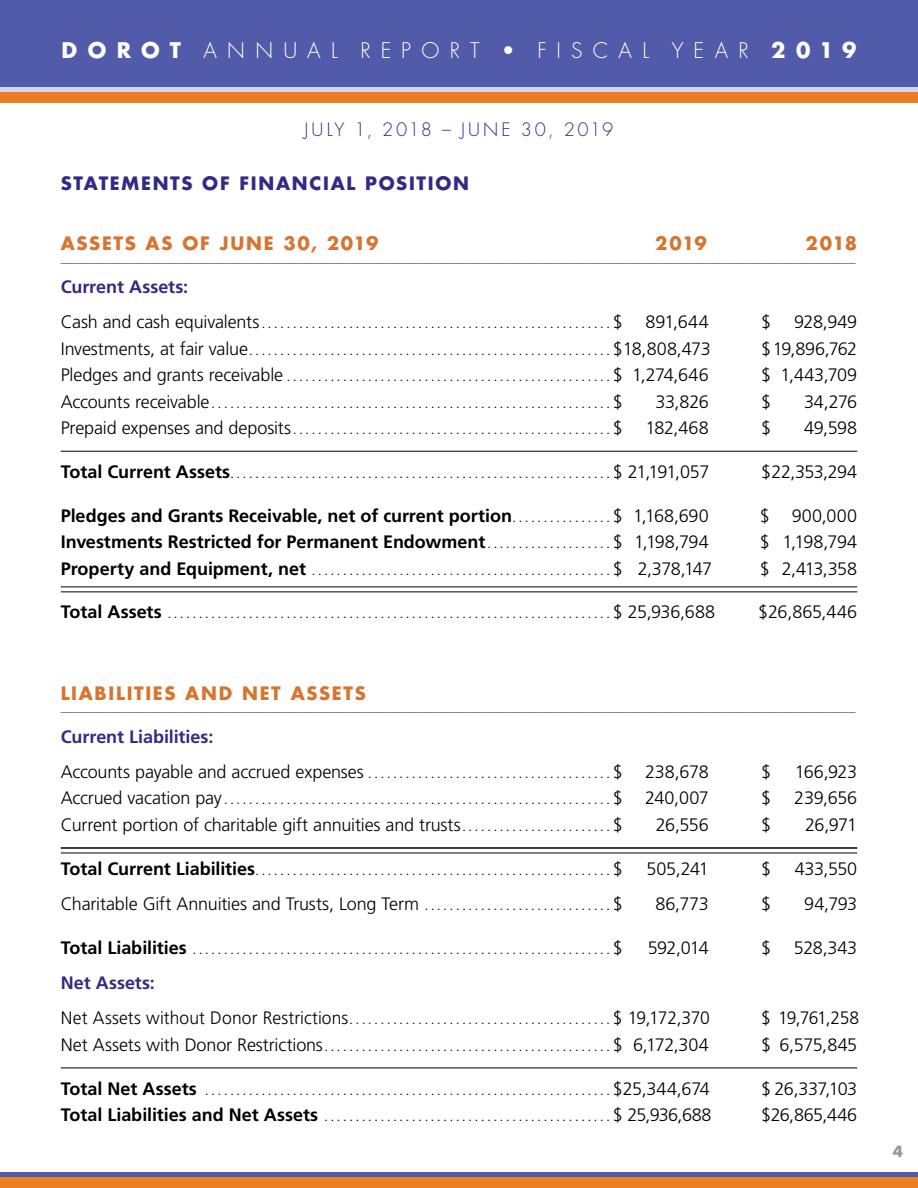
<style>
.page{position:relative;width:918px;height:1188px;background:#fff}
.page>*{position:absolute;margin:0;border:0;box-sizing:border-box;transform-origin:0 0}
.t1{font:300 21px "Futura Std";letter-spacing:.495em;color:#fff}
.t2{font:300 18px/34.8px "Frutiger CE";letter-spacing:-.01em;color:#000}
.t3{font:700 18px "Frutiger CE";color:#000}
.t4{font:700 18px "Futura Std";letter-spacing:.095em;color:#d67430}
.t5{font:700 18px "Futura Std";letter-spacing:.095em;color:#332a86}
.t6{font:300 18px "Futura Std";letter-spacing:.15em;color:#332a86}
.t7{font:700 18px "Frutiger CE";color:#332a86}
.t8{font:300 15px "Frutiger CE";color:#000}
.t9{font:300 15px "Frutiger CE";color:#636466}
.t10{font:700 15px "Futura Std";color:#939598}
.s1{font-weight:700}
.s2{font-size:18px}
.s3{font-weight:700;font-size:18px}
.s4{font-weight:300;font-size:15px}
.s5{font-weight:300}
.s6{font-weight:700;color:#332a86}
.s7{font-size:15px}
</style>
<div class="page">
<hr style="left:61px;top:451px;width:796px;height:1px;background:#000">
<hr style="left:61px;top:587px;width:796px;height:1px;background:#000">
<hr style="left:61px;top:592px;width:796px;height:1px;background:#000">
<hr style="left:61px;top:1068px;width:796px;height:1px;background:#000">
<hr style="left:61px;top:848px;width:796px;height:1px;background:#000">
<hr style="left:61px;top:853px;width:796px;height:1px;background:#000">
<div style="left:0;top:0;width:918px;height:87px;background:#525ba9"></div>
<svg style="left:0;top:87px;width:918px;height:6px;background:#d7c7ca"></svg>
<div style="left:0;top:93px;width:918px;height:10px;background:#eb7e23"></div>
<svg style="left:0;top:1173px;width:918px;height:5px;background:#70628e"></svg>
<div style="left:0;top:1178px;width:918px;height:10px;background:#eb7e23"></div>
<h1 class="t1" style="left:62px;top:37px;width:797px"><span class="s1">DOROT</span> ANNUAL REPORT • FISCAL YEAR <span class="s1">2019</span></h1>
<p class="t6" style="left:305px;top:119px;width:310px">JULY 1, 2018 – JUNE 30, 2019</p>
<p class="t5" style="left:61px;top:172px;width:410px">STATEMENTS OF FINANCIAL POSITION</p>
<p class="t4" style="left:61px;top:231px;width:319px">ASSETS AS OF JUNE 30, 2019</p>
<p class="t4" style="left:655px;top:231px;width:53px">2019</p>
<p class="t4" style="left:806px;top:231px;width:53px">2018</p>
<p class="t9" style="left:61px;top:248px;width:796px">__________________________________________________________________________________________________________</p>
<p class="t7" style="left:61px;top:276px;width:129px">Current Assets:</p>
<p class="t8" style="left:61px;top:314px;width:564px"><span class="s2">Cash and cash equivalents</span>........................................................<span class="s2">$</span></p>
<p class="t2" style="left:645px;top:304px;width:65px">891,644</p>
<p class="t2" style="left:761px;top:304px;width:12px">$</p>
<p class="t2" style="left:794px;top:304px;width:65px">928,949</p>
<p class="t8" style="left:61px;top:341px;width:652px"><span class="s2">Investments, at fair value</span>..........................................................<span class="s2">$18,808,473</span></p>
<p class="t2" style="left:761px;top:331px;width:97px">$19,896,762</p>
<p class="t8" style="left:61px;top:367px;width:649px"><span class="s2">Pledges and grants receivable</span>....................................................<span class="s2">$ 1,274,646</span></p>
<p class="t2" style="left:761px;top:357px;width:97px">$ 1,443,709</p>
<p class="t8" style="left:61px;top:394px;width:564px"><span class="s2">Accounts receivable</span>................................................................<span class="s2">$</span></p>
<p class="t2" style="left:656px;top:384px;width:55px">33,826</p>
<p class="t2" style="left:761px;top:384px;width:12px">$</p>
<p class="t2" style="left:804px;top:384px;width:55px">34,276</p>
<p class="t8" style="left:61px;top:420px;width:564px"><span class="s2">Prepaid expenses and deposits</span>...................................................<span class="s2">$</span></p>
<p class="t2" style="left:645px;top:410px;width:65px">182,468</p>
<p class="t2" style="left:761px;top:410px;width:12px">$</p>
<p class="t2" style="left:804px;top:410px;width:55px">49,598</p>
<p class="t8" style="left:61px;top:464px;width:650px"><span class="s3">Total Current Assets</span>.............................................................<span class="s2">$ 21,191,057</span></p>
<p class="t2" style="left:761px;top:454px;width:98px">$22,353,294</p>
<p class="t3" style="left:61px;top:505px;width:650px">Pledges and Grants Receivable, net of current portion<span class="s4">................</span> <span class="s5">$ 1,168,690</span></p>
<p class="t2" style="left:760px;top:498px;width:99px">$ 900,000</p>
<p class="t3" style="left:61px;top:531px;width:650px">Investments Restricted for Permanent Endowment<span class="s4">....................</span> <span class="s5">$ 1,198,794</span></p>
<p class="t2" style="left:760px;top:524px;width:99px">$ 1,198,794</p>
<p class="t8" style="left:61px;top:561px;width:653px"><span class="s3">Property and Equipment, net</span> ................................................<span class="s2">$ 2,378,147</span></p>
<p class="t2" style="left:760px;top:551px;width:99px">$ 2,413,358</p>
<p class="t8" style="left:61px;top:605px;width:656px"><span class="s3">Total Assets</span> .......................................................................<span class="s2">$ 25,936,688</span></p>
<p class="t2" style="left:758px;top:595px;width:100px">$26,865,446</p>
<p class="t4" style="left:61px;top:681px;width:307px">LIABILITIES AND NET ASSETS</p>
<p class="t9" style="left:61px;top:697px;width:796px">__________________________________________________________________________________________________________</p>
<p class="t2" style="left:61px;top:719px;width:650px"><span class="s6">Current Liabilities:<br></span>Accounts payable and accrued expenses <span class="s7">.......................................</span>$ 238,678</p>
<p class="t2" style="left:761px;top:754px;width:12px">$</p>
<p class="t2" style="left:795px;top:754px;width:64px">166,923</p>
<p class="t8" style="left:61px;top:790px;width:564px"><span class="s2">Accrued vacation pay</span>..............................................................<span class="s2">$</span></p>
<p class="t2" style="left:645px;top:780px;width:65px">240,007</p>
<p class="t2" style="left:761px;top:780px;width:12px">$</p>
<p class="t2" style="left:794px;top:780px;width:64px">239,656</p>
<p class="t2" style="left:61px;top:807px;width:564px">Current portion of charitable gift annuities and trusts<span class="s7">........................</span> $</p>
<p class="t2" style="left:656px;top:807px;width:54px">26,556</p>
<p class="t2" style="left:761px;top:807px;width:12px">$</p>
<p class="t2" style="left:805px;top:807px;width:54px">26,971</p>
<p class="t8" style="left:61px;top:861px;width:564px"><span class="s3">Total Current Liabilities</span>.........................................................<span class="s2">$</span></p>
<p class="t2" style="left:647px;top:851px;width:64px">505,241</p>
<p class="t2" style="left:761px;top:851px;width:12px">$</p>
<p class="t2" style="left:795px;top:851px;width:64px">433,550</p>
<p class="t2" style="left:61px;top:886px;width:564px">Charitable Gift Annuities and Trusts, Long Term <span class="s7">..............................</span>$</p>
<p class="t2" style="left:655px;top:886px;width:55px">86,773</p>
<p class="t2" style="left:761px;top:886px;width:12px">$</p>
<p class="t2" style="left:804px;top:886px;width:54px">94,793</p>
<p class="t8" style="left:61px;top:940px;width:564px"><span class="s3">Total Liabilities</span> ...................................................................<span class="s2">$</span></p>
<p class="t2" style="left:648px;top:930px;width:62px">592,014</p>
<p class="t2" style="left:761px;top:930px;width:12px">$</p>
<p class="t2" style="left:794px;top:930px;width:65px">528,343</p>
<p class="t2" style="left:61px;top:966px;width:651px"><span class="s6">Net Assets:<br></span>Net Assets without Donor Restrictions<span class="s7">..........................................</span>$ 19,172,370</p>
<p class="t2" style="left:761px;top:1000px;width:99px">$ 19,761,258</p>
<p class="t8" style="left:61px;top:1037px;width:650px"><span class="s2">Net Assets with Donor Restrictions</span>..............................................<span class="s2">$ 6,172,304</span></p>
<p class="t2" style="left:761px;top:1027px;width:97px">$ 6,575,845</p>
<p class="t8" style="left:61px;top:1081px;width:651px"><span class="s3">Total Net Assets</span> .................................................................<span class="s2">$25,344,674</span></p>
<p class="t2" style="left:761px;top:1071px;width:98px">$ 26,337,103</p>
<p class="t8" style="left:61px;top:1107px;width:652px"><span class="s3">Total Liabilities and Net Assets</span> ..............................................<span class="s2">$ 25,936,688</span></p>
<p class="t2" style="left:761px;top:1097px;width:98px">$26,865,446</p>
<p class="t10" style="left:893px;top:1142px;width:12px">4</p>
</div>
